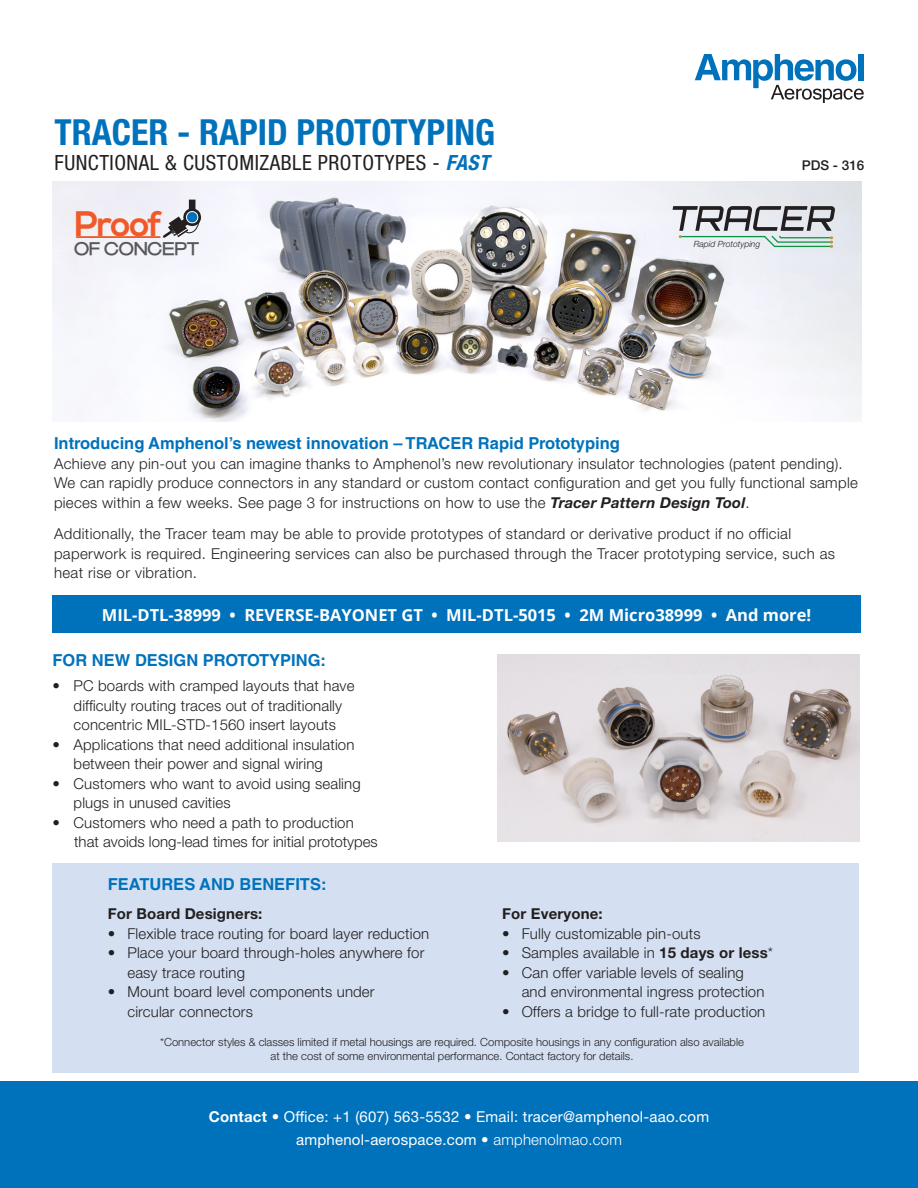
<style>
.page{position:relative;width:918px;height:1188px;background:#fff}
.page>*{position:absolute;margin:0;border:0;box-sizing:border-box;transform-origin:0 0}
.Heading{font:700 condensed 36px "Helvetica Neue LT Std";color:#0072bc}
.t1{font:700 35.4px "Nexa";letter-spacing:-.045em;color:#f15929}
.subhead{font:condensed 21px "Helvetica Neue LT Std";letter-spacing:.025em;color:#231f20}
.t2{font:800 17.7px "Lowvetica";letter-spacing:.03em;color:#57585a}
.Features_Title_Text{font:700 16.5px "Open Sans";color:#fff}
.Picture-Title{font:700 16.5px "Helvetica LT Std";color:#0072bc}
.Features-headline{font:700 16.5px "Helvetica LT Std";color:#0072bc}
.Body_Text_Helvetica_Light_10pt{font:300 15px/19.5px "Helvetica Neue LT Std";letter-spacing:.01em;color:#231f20}
.t3{font:15px/22.5px "Helvetica Neue LT Std";letter-spacing:.015em;color:#fff;text-align:center}
.Text_bullets{font:700 15px "Helvetica Neue LT Std";letter-spacing:.01em;color:#231f20}
.t4{font:500 13.5px "Helvetica Neue LT Std";color:#231f20}
.Note{font:300 11.25px/13.5px "Helvetica Neue LT Std";color:#231f20;text-align:center}
.t5{font:italic 300 8.55px "Helvetica Neue LT Std";color:#231f20}
.s1{font-weight:700;font-style:italic;color:#0072bc}
.s2{font-weight:700;font-style:italic}
.s3{font-weight:700}
.s4{font-weight:300}
</style>
<div class="page">
<div style="left:0;top:1082px;width:918px;height:106px;background:#0072bc"></div>
<svg style="left:695px;top:54px;width:169px;height:48px"></svg>
<div style="left:52px;top:863px;width:808px;height:210px;background:#d4e0f1"></div>
<img style="left:52px;top:181px;width:810px;height:240px">
<svg style="left:673px;top:206px;width:162px;height:42px;background:#afb6b6"></svg>
<div style="left:52px;top:596px;width:809px;height:37px;background:#0072bc"></div>
<div style="left:189px;top:200px;width:7px;height:15px;background:#231f20"></div>
<svg style="left:163px;top:207px;width:39px;height:31px"></svg>
<hr style="left:76px;top:236px;width:84px;height:2px;background:#f15929">
<img style="left:497px;top:654px;width:363px;height:187px">
<p class="Heading" style="left:54px;top:110px;width:442px">TRACER - RAPID PROTOTYPING</p>
<p class="subhead" style="left:54px;top:150px;width:436px">FUNCTIONAL &amp; CUSTOMIZABLE PROTOTYPES - <span class="s1">FAST</span></p>
<p class="t1" style="left:74px;top:204px;width:90px">Proof</p>
<p class="t2" style="left:74px;top:238px;width:126px">OF CONCEPT</p>
<p class="t5" style="left:694px;top:238px;width:68px">Rapid Prototyping</p>
<p class="t4" style="left:802px;top:157px;width:64px">PDS - 316</p>
<p class="Picture-Title" style="left:54px;top:433px;width:567px">Introducing Amphenol’s newest innovation – TRACER Rapid Prototyping</p>
<p class="Body_Text_Helvetica_Light_10pt" style="left:54px;top:453px;width:805px">Achieve any pin-out you can imagine thanks to Amphenol’s new revolutionary insulator technologies (patent pending).<br>We can rapidly produce connectors in any standard or custom contact configuration and get you fully functional sample pieces within a few weeks. See page 3 for instructions on how to use the <span class="s2">Tracer Pattern Design Tool</span>.</p>
<p class="Body_Text_Helvetica_Light_10pt" style="left:54px;top:524px;width:783px">Additionally, the Tracer team may be able to provide prototypes of standard or derivative product if no official paperwork is required. Engineering services can also be purchased through the Tracer prototyping service, such as heat rise or vibration.</p>
<p class="Features_Title_Text" style="left:102px;top:604px;width:711px">MIL-DTL-38999 • REVERSE-BAYONET GT • MIL-DTL-5015 • 2M Micro38999 • And more!</p>
<p class="Features-headline" style="left:52px;top:651px;width:275px">FOR NEW DESIGN PROTOTYPING:</p>
<p class="Body_Text_Helvetica_Light_10pt" style="left:53px;top:676px;width:303px;text-align:center">• PC boards with cramped layouts that have difficulty routing traces out of traditionally concentric MIL-STD-1560 insert layouts</p>
<p class="Body_Text_Helvetica_Light_10pt" style="left:74px;top:734px;width:282px;text-indent:-21px">• Applications that need additional insulation between their power and signal wiring</p>
<p class="Body_Text_Helvetica_Light_10pt" style="left:74px;top:773px;width:289px;text-indent:-21px">• Customers who want to avoid using sealing plugs in unused cavities</p>
<p class="Body_Text_Helvetica_Light_10pt" style="left:74px;top:812px;width:305px;text-indent:-22px">• Customers who need a path to production that avoids long-lead times for initial prototypes</p>
<p class="Features-headline" style="left:108px;top:874px;width:220px">FEATURES AND BENEFITS:</p>
<p class="Text_bullets" style="left:108px;top:905px;width:156px">For Board Designers:</p>
<p class="Body_Text_Helvetica_Light_10pt" style="left:108px;top:923px;width:323px">• Flexible trace routing for board layer reduction</p>
<p class="Body_Text_Helvetica_Light_10pt" style="left:127px;top:943px;width:298px;text-indent:-20px">• Place your board through-holes anywhere for easy trace routing</p>
<p class="Body_Text_Helvetica_Light_10pt" style="left:127px;top:982px;width:249px;text-indent:-20px">• Mount board level components under circular connectors</p>
<p class="Text_bullets" style="left:502px;top:905px;width:102px">For Everyone:</p>
<p class="Body_Text_Helvetica_Light_10pt" style="left:502px;top:923px;width:200px">• Fully customizable pin-outs</p>
<p class="Body_Text_Helvetica_Light_10pt" style="left:502px;top:943px;width:273px">• Samples available in <span class="s3">15 days or less</span>*</p>
<p class="Body_Text_Helvetica_Light_10pt" style="left:522px;top:962px;width:244px;text-indent:-20px">• Can offer variable levels of sealing and environmental ingress protection</p>
<p class="Body_Text_Helvetica_Light_10pt" style="left:502px;top:1001px;width:265px">• Offers a bridge to full-rate production</p>
<p class="Note" style="left:160px;top:1035px;width:585px">*Connector styles &amp; classes limited if metal housings are required. Composite housings in any configuration also available at the cost of some environmental performance. Contact factory for details.</p>
<p class="t3" style="left:209px;top:1106px;width:502px"><span class="s3">Contact</span> <span class="s4">•</span> Office: +1 (607) 563-5532 <span class="s4">•</span> Email: tracer@amphenol-aao.com amphenol-aerospace.com <span class="s4">• amphenolmao.com</span></p>
</div>
